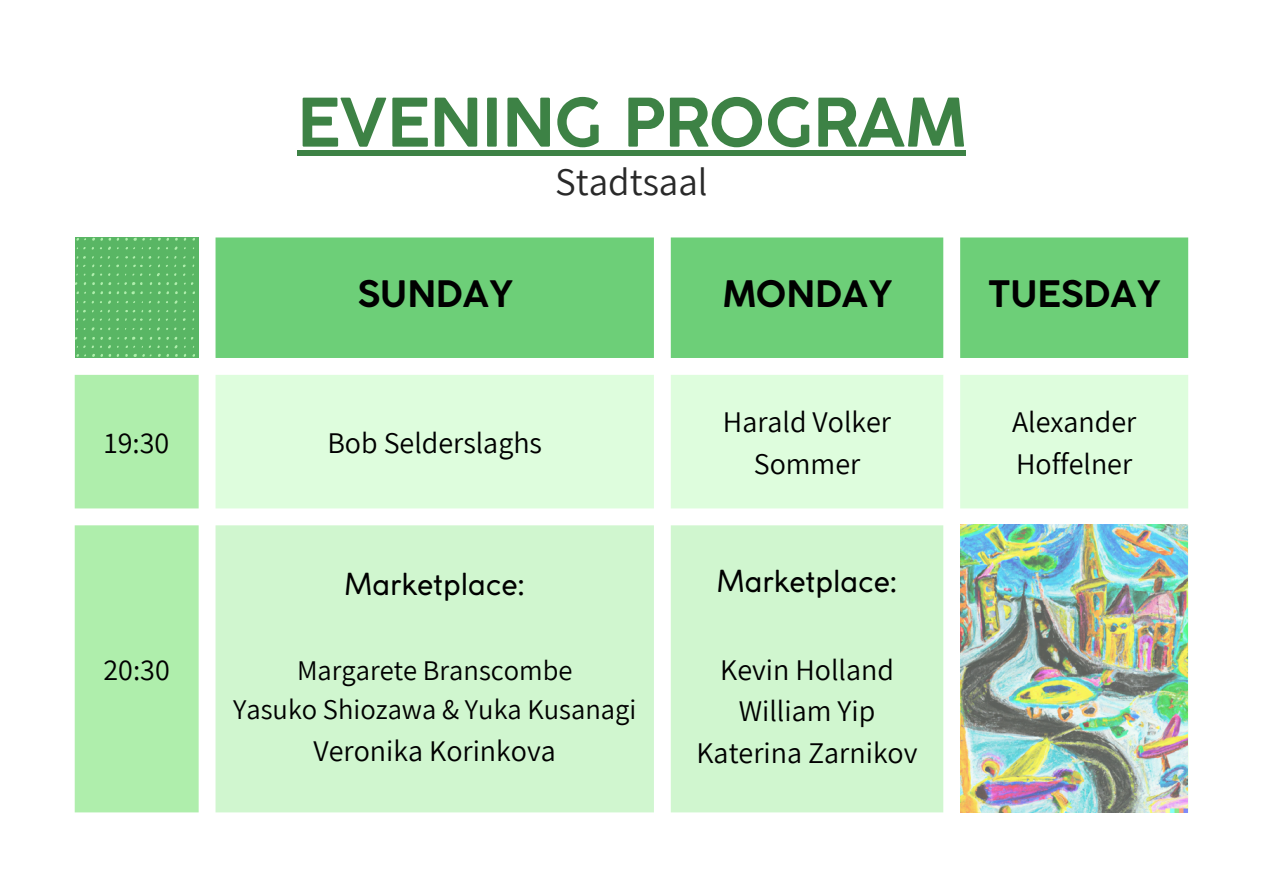
<style>
.page{position:relative;width:1263px;height:894px;background:#fff}
.page>*{position:absolute;margin:0;border:0;box-sizing:border-box;transform-origin:0 0}
.t1{font:700 66px "Coco Gothic";color:#3d8245}
.t2{font:39px "Assistant";color:#292929}
.t3{font:700 36px "Coco Gothic";color:#000}
.t4{font:30px/41.4px "Assistant";color:#000;text-align:center}
.t5{font:30px "Coco Gothic";color:#000}
.t6{font:28.5px "Assistant";color:#000}
</style>
<div class="page">
<div style="left:75px;top:237px;width:124px;height:121px;background:#59b664"></div>
<div style="left:216px;top:237px;width:972px;height:121px;background:#6dcf78"></div>
<div style="left:75px;top:375px;width:124px;height:437px;background:#afeeac"></div>
<div style="left:216px;top:375px;width:972px;height:133px;background:#defddd"></div>
<div style="left:216px;top:525px;width:727px;height:287px;background:#d0f6cf"></div>
<img style="left:961px;top:525px;width:227px;height:286px">
<svg style="left:92px;top:237px;width:19px;height:13px"></svg>
<svg style="left:125px;top:237px;width:53px;height:13px"></svg>
<svg style="left:158px;top:282px;width:19px;height:3px"></svg>
<svg style="left:92px;top:273px;width:10px;height:3px"></svg>
<svg style="left:77px;top:256px;width:9px;height:11px"></svg>
<svg style="left:92px;top:282px;width:19px;height:3px"></svg>
<svg style="left:117px;top:282px;width:25px;height:3px"></svg>
<svg style="left:125px;top:256px;width:18px;height:11px"></svg>
<svg style="left:92px;top:291px;width:11px;height:3px"></svg>
<svg style="left:76px;top:291px;width:10px;height:3px"></svg>
<svg style="left:158px;top:291px;width:11px;height:3px"></svg>
<svg style="left:117px;top:291px;width:26px;height:3px"></svg>
<svg style="left:133px;top:318px;width:10px;height:3px"></svg>
<svg style="left:76px;top:354px;width:10px;height:3px"></svg>
<svg style="left:184px;top:282px;width:9px;height:3px"></svg>
<svg style="left:92px;top:327px;width:10px;height:3px"></svg>
<svg style="left:75px;top:337px;width:11px;height:11px"></svg>
<svg style="left:92px;top:337px;width:19px;height:20px"></svg>
<svg style="left:117px;top:336px;width:61px;height:21px"></svg>
<div style="left:297px;top:150px;width:669px;height:6px;background:#3d8245"></div>
<h1 class="t1" style="left:297px;top:98px;width:670px">EVENING PROGRAM</h1>
<h2 class="t2" style="left:555px;top:155px;width:154px">Stadtsaal</h2>
<p class="t3" style="left:357px;top:280px;width:156px">SUNDAY</p>
<p class="t3" style="left:723px;top:280px;width:170px">MONDAY</p>
<p class="t3" style="left:988px;top:280px;width:173px">TUESDAY</p>
<p class="t4" style="left:104px;top:421px;width:67px">19:30</p>
<p class="t4" style="left:327px;top:421px;width:216px">Bob Selderslaghs</p>
<p class="t4" style="left:723px;top:400px;width:170px">Harald Volker<br>Sommer</p>
<p class="t4" style="left:1012px;top:400px;width:126px;text-align:left">Alexander<br>Hoffelner</p>
<p class="t5" style="left:345px;top:572px;width:182px">Marketplace:</p>
<p class="t5" style="left:717px;top:570px;width:182px">Marketplace:</p>
<p class="t4" style="left:104px;top:647px;width:68px">20:30</p>
<p class="t6" style="left:297px;top:650px;width:277px">Margarete Branscombe</p>
<p class="t6" style="left:233px;top:689px;width:405px">Yasuko Shiozawa &amp; Yuka Kusanagi</p>
<p class="t4" style="left:314px;top:728px;width:244px">Veronika Korinkova</p>
<p class="t4" style="left:720px;top:647px;width:175px">Kevin Holland</p>
<p class="t4" style="left:739px;top:689px;width:138px">William Yip</p>
<p class="t4" style="left:696px;top:730px;width:223px">Katerina Zarnikov</p>
</div>
